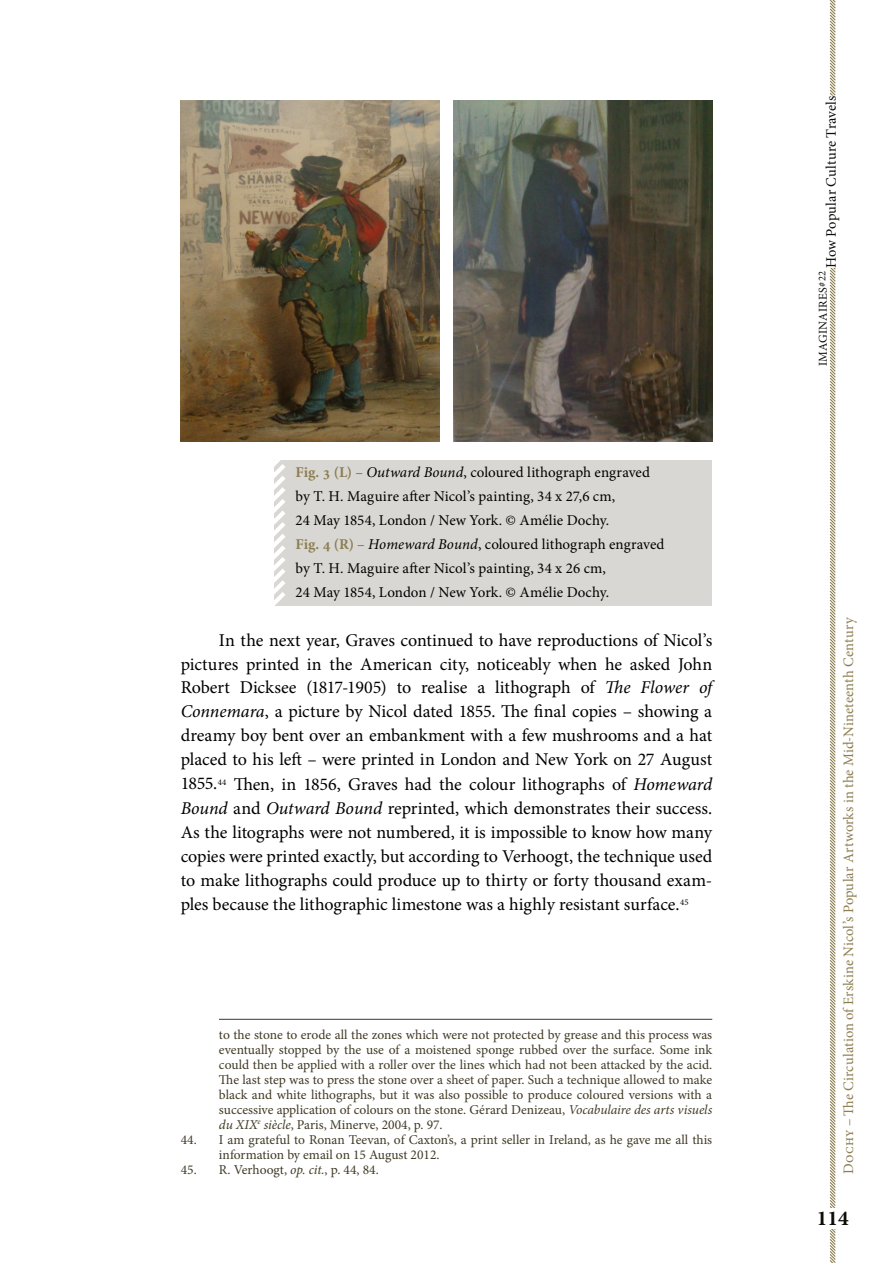
<style>
.page{position:relative;width:893px;height:1263px;background:#fff}
.page>*{position:absolute;margin:0;border:0;box-sizing:border-box;transform-origin:0 0}
.t1{font:700 21.15px "Minion Pro";color:#0c0d08}
.t2{font:18px/24px "Minion Pro";letter-spacing:-.015em;color:#000;text-align:justify}
.t3{font:15px/24px "Minion Pro";color:#000}
.t4{font:14.55px "Minion Pro";letter-spacing:.01em;color:#8c7e51}
.t5{font:14.55px "Minion Pro";letter-spacing:.005em;color:#0c0d08}
.t6{font:13.5px/15px "Minion Pro";letter-spacing:-.005em;color:#403925;text-align:justify}
.t7{font:12px "Minion Pro";letter-spacing:.025em;color:#0c0d08}
.s1{font-weight:700;color:#8c7e51}
.s2{font-style:italic}
.s3{font-size:10.5px}
</style>
<div class="page">
<svg style="left:829px;top:0;width:7px;height:1263px"></svg>
<div style="left:824px;top:96px;width:27px;height:172px;background:#fff"></div>
<div style="left:823px;top:1208px;width:19px;height:21px;background:#fff"></div>
<div style="left:274px;top:460px;width:438px;height:146px;background:#d9d7d3"></div>
<svg style="left:274px;top:460px;width:12px;height:146px"></svg>
<img style="left:181px;top:100px;width:258px;height:341px">
<img style="left:454px;top:100px;width:258px;height:341px">
<hr style="left:219px;top:1019px;width:493px;height:1px;background:#403925">
<p class="t3" style="left:296px;top:461px;width:370px"><span class="s1">Fig. 3 (L) –</span> <span class="s2">Outward Bound</span>, coloured lithograph engraved by T. H. Maguire after Nicol’s painting, 34 x 27,6 cm,<br>24 May 1854, London / New York. © Amélie Dochy.<br><span class="s1">Fig. 4 (R) –</span> <span class="s2">Homeward Bound</span>, coloured lithograph engraved by T. H. Maguire after Nicol’s painting, 34 x 26 cm,<br>24 May 1854, London / New York. © Amélie Dochy.</p>
<p class="t2" style="left:181px;top:628px;width:533px;text-indent:38px">In the next year, Graves continued to have reproductions of Nicol’s pictures printed in the American city, noticeably when he asked John Robert Dicksee (1817-1905) to realise a lithograph of <span class="s2">The Flower of Connemara</span>, a picture by Nicol dated 1855. The final copies – showing a dreamy boy bent over an embankment with a few mushrooms and a hat placed to his left – were printed in London and New York on 27 August 1855.<sup>44</sup> Then, in 1856, Graves had the colour lithographs of <span class="s2">Homeward Bound</span> and <span class="s2">Outward Bound</span> reprinted, which demonstrates their success.<br>As the litographs were not numbered, it is impossible to know how many copies were printed exactly, but according to Verhoogt, the technique used to make lithographs could produce up to thirty or forty thousand exam&shy;ples because the lithographic limestone was a highly resistant surface.<sup>45</sup></p>
<p class="t6" style="left:219px;top:1027px;width:495px">to the stone to erode all the zones which were not protected by grease and this process was eventually stopped by the use of a moistened sponge rubbed over the surface. Some ink could then be applied with a roller over the lines which had not been attacked by the acid.<br>The last step was to press the stone over a sheet of paper. Such a technique allowed to make black and white lithographs, but it was also possible to produce coloured versions with a successive application of colours on the stone. Gérard Denizeau, <span class="s2">Vocabulaire des arts visuels du XIX</span><sup>e</sup> <span class="s2">siècle</span>, Paris, Minerve, 2004, p. 97.</p>
<p class="t6" style="left:219px;top:1132px;width:495px;text-indent:-38px">44. I am grateful to Ronan Teevan, of Caxton’s, a print seller in Ireland, as he gave me all this information by email on 15 August 2012.</p>
<p class="t6" style="left:181px;top:1162px;width:200px">45. R. Verhoogt, <span class="s2">op. cit.</span>, p. 44, 84.</p>
<p class="t5" style="left:821px;top:268px;width:174px;rotate:-90deg">How Popular Culture Travels</p>
<p class="t7" style="left:815px;top:366px;width:97px;rotate:-90deg">IMAGINAIRES<span class="s3">#22</span></p>
<p class="t4" style="left:839px;top:1173px;width:557px;rotate:-90deg">Dochy – The Circulation of Erskine Nicol’s Popular Artworks in the Mid-Nineteenth Century</p>
<p class="t1" style="left:817px;top:1203px;width:33px">114</p>
</div>
